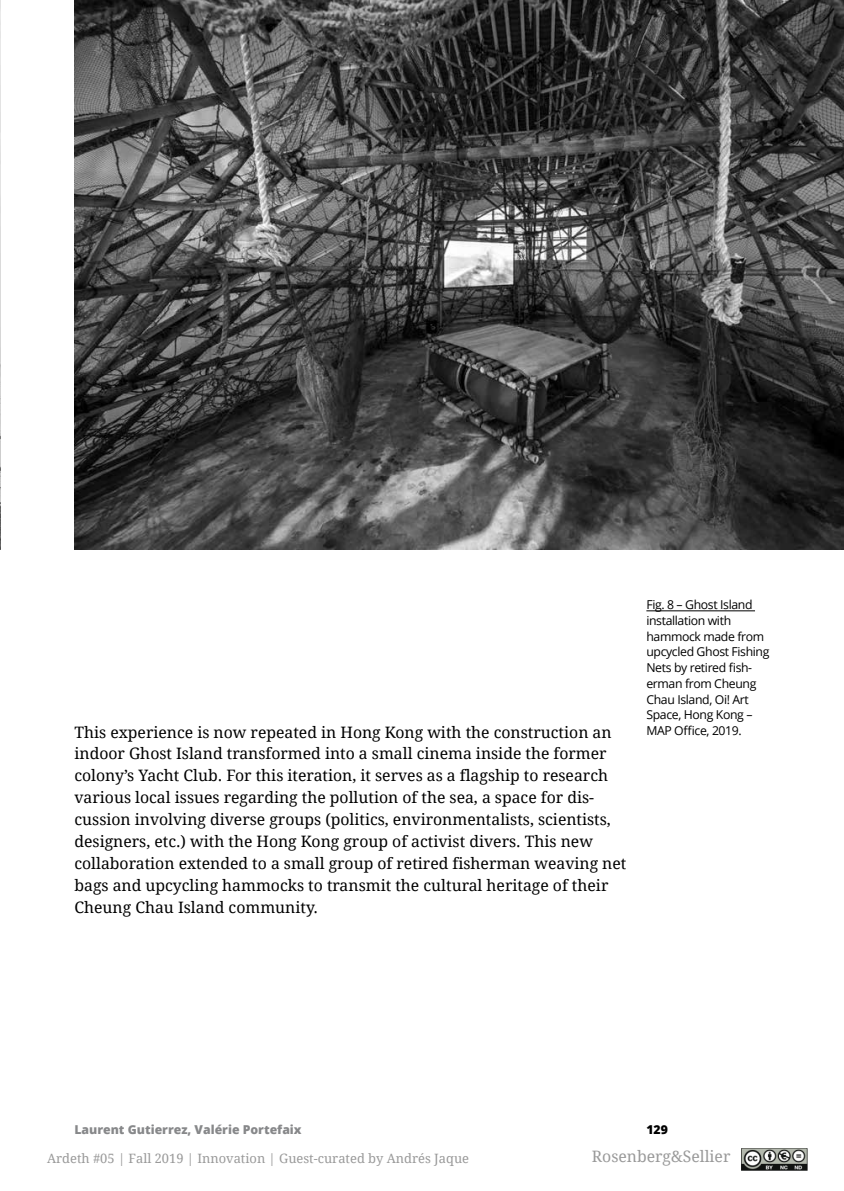
<style>
.page{position:relative;width:844px;height:1191px;background:#fff}
.page>*{position:absolute;margin:0;border:0;box-sizing:border-box;transform-origin:0 0}
.t1{font:15.75px/21.9px "Droid Serif";color:#000}
.t2{font:15.75px "Droid Serif";color:#999}
.t3{font:12.95px "Droid Serif";color:#999}
.t4{font:12.25px/15.8px "Open Sans";letter-spacing:-.03em;color:#000}
.t5{font:800 12.25px "Open Sans";color:#87888a}
.t6{font:800 12.25px "Open Sans";color:#000}
</style>
<div class="page">
<hr style="left:646px;top:610px;width:108px;height:1px;background:#000">
<img style="left:0;top:0;width:1px;height:550px">
<img style="left:74px;top:0;width:769px;height:549px">
<img style="left:741px;top:1148px;width:66px;height:22px">
<p class="t4" style="left:646px;top:596px;width:125px">Fig. 8 – Ghost Island installation with hammock made from upcycled Ghost Fishing<br>Nets by retired fish&shy;erman from Cheung<br>Chau Island, Oi! Art<br>Space, Hong Kong –</p>
<p class="t1" style="left:74px;top:721px;width:538px">This experience is now repeated in Hong Kong with the construction an</p>
<p class="t4" style="left:646px;top:722px;width:97px">MAP Office, 2019.</p>
<p class="t1" style="left:74px;top:743px;width:553px">indoor Ghost Island transformed into a small cinema inside the former colony’s Yacht Club. For this iteration, it serves as a flagship to research various local issues regarding the pollution of the sea, a space for dis&shy;cussion involving diverse groups (politics, environmentalists, scientists, designers, etc.) with the Hong Kong group of activist divers. This new collaboration extended to a small group of retired fisherman weaving net bags and upcycling hammocks to transmit the cultural heritage of their Cheung Chau Island community.</p>
<p class="t5" style="left:74px;top:1119px;width:229px">Laurent Gutierrez, Valérie Portefaix</p>
<p class="t6" style="left:646px;top:1119px;width:23px">129</p>
<p class="t3" style="left:47px;top:1150px;width:423px">Ardeth #05 | Fall 2019 | Innovation | Guest-curated by Andrés Jaque</p>
<p class="t2" style="left:591px;top:1147px;width:140px">Rosenberg&amp;Sellier</p>
</div>
